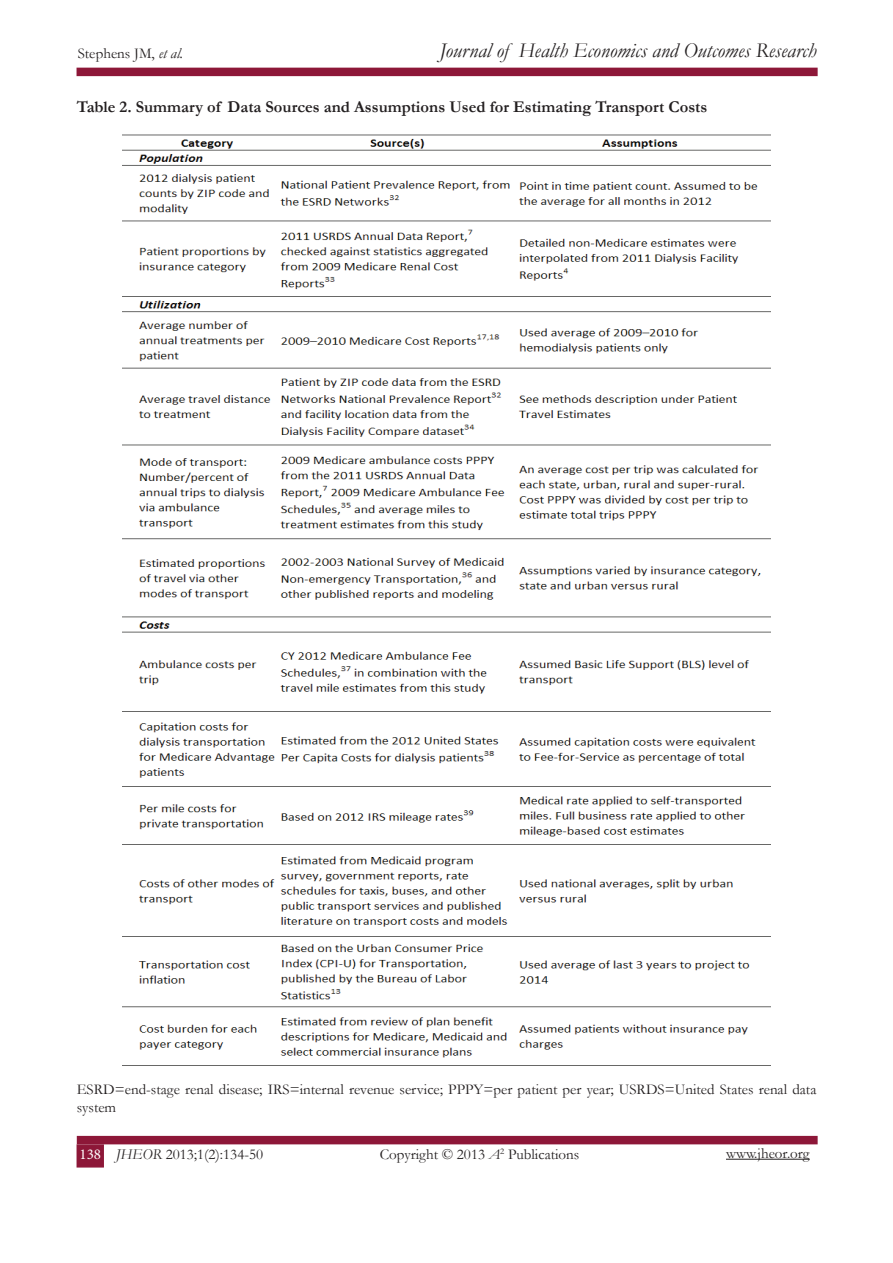
<style>
.page{position:relative;width:893px;height:1263px;background:#fff}
.page>*{position:absolute;margin:0;border:0;box-sizing:border-box;transform-origin:0 0}
.t1{font:italic 21px "Garamond";color:#231f20}
.t2{font:700 16.5px "Garamond";color:#231f20}
.t3{font:15px/18px "Garamond";color:#231f20}
.s1{font-style:italic}
.s2{font-family:"Minion Pro";color:#fff}
</style>
<div class="page">
<div style="left:77px;top:1144px;width:27px;height:23px;background:#8d1738;border:2px solid #8d1738"></div>
<div style="left:77px;top:68px;width:741px;height:8px;background:#8d1738"></div>
<div style="left:77px;top:1136px;width:741px;height:8px;background:#8d1738"></div>
<hr style="left:726px;top:1159px;width:84px;height:1px;background:#231f20">
<img style="left:122px;top:134px;width:649px;height:932px">
<h1 class="t1" style="left:440px;top:36px;width:379px">Journal of Health Economics and Outcomes Research</h1>
<p class="t3" style="left:78px;top:43px;width:107px">Stephens JM, <span class="s1">et al.</span></p>
<p class="t2" style="left:77px;top:95px;width:632px">Table 2. Summary of Data Sources and Assumptions Used for Estimating Transport Costs</p>
<p class="t3" style="left:77px;top:1080px;width:741px">ESRD=end-stage renal disease; IRS=internal revenue service; PPPY=per patient per year; USRDS=United States renal data system</p>
<p class="t3" style="left:80px;top:1145px;width:185px"><span class="s2">138</span> <span class="s1">JHEOR</span> 2013;1(2):134-50</p>
<p class="t3" style="left:726px;top:1144px;width:85px">www.jheor.org</p>
<p class="t3" style="left:380px;top:1145px;width:201px">Copyright © 2013 <span class="s1">A</span><sup>2</sup> Publications</p>
</div>
